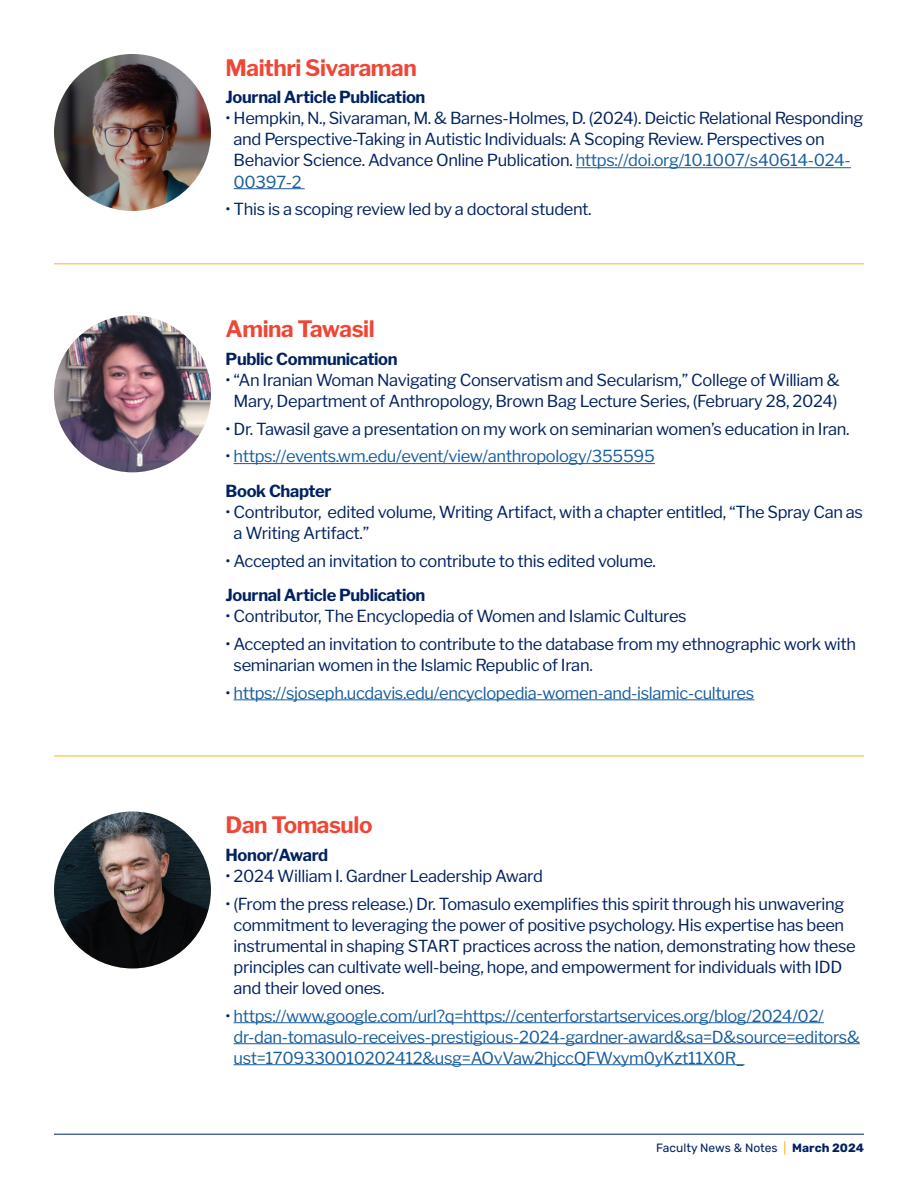
<style>
.page{position:relative;width:918px;height:1188px;background:#fff}
.page>*{position:absolute;margin:0;border:0;box-sizing:border-box;transform-origin:0 0}
.t1{font:700 22.5px "Libre Franklin";letter-spacing:-.02em;color:#ef4635}
.t2{font:16.5px/21px "Libre Franklin";letter-spacing:-.02em;color:#002160}
.t3{font:16.5px/21px "Libre Franklin";letter-spacing:-.02em;color:#175d9e}
.t4{font:700 16.5px "Libre Franklin";letter-spacing:-.02em;color:#002160}
.t5{font:12px "Rubik";color:#002160}
.s1{color:#175d9e}
.s2{color:#002160}
.s3{font-weight:700;color:#002160}
.s4{color:#fbb416}
.s5{font-weight:700}
</style>
<div class="page">
<hr style="left:54px;top:1134px;width:810px;height:1px;background:#002160">
<hr style="left:234px;top:463px;width:421px;height:1px;background:#175d9e">
<hr style="left:234px;top:699px;width:520px;height:1px;background:#175d9e">
<hr style="left:234px;top:1022px;width:590px;height:1px;background:#175d9e">
<hr style="left:234px;top:1043px;width:626px;height:1px;background:#175d9e">
<hr style="left:234px;top:1064px;width:511px;height:1px;background:#175d9e">
<img style="left:54px;top:315px;width:157px;height:157px;border-radius:78px">
<img style="left:54px;top:812px;width:157px;height:156px;border-radius:78px">
<hr style="left:54px;top:756px;width:810px;height:1px;background:#fbb416">
<hr style="left:54px;top:264px;width:810px;height:1px;background:#fbb416">
<hr style="left:576px;top:167px;width:275px;height:1px;background:#175d9e">
<hr style="left:234px;top:188px;width:71px;height:1px;background:#175d9e">
<img style="left:54px;top:54px;width:157px;height:157px;border-radius:78px">
<h1 class="t1" style="left:226px;top:50px;width:193px">Maithri Sivaraman</h1>
<p class="t4" style="left:226px;top:85px;width:201px">Journal Article Publication</p>
<p class="t2" style="left:234px;top:106px;width:631px;text-indent:-8px">• Hempkin, N., Sivaraman, M. &amp; Barnes-Holmes, D. (2024). Deictic Relational Responding and Perspective-Taking in Autistic Individuals: A Scoping Review. Perspectives on Behavior Science. Advance Online Publication. <span class="s1">https://doi.org/10.1007/s40614-024- 00397-2</span></p>
<p class="t2" style="left:226px;top:197px;width:368px">• This is a scoping review led by a doctoral student.</p>
<h1 class="t1" style="left:226px;top:311px;width:151px">Amina Tawasil</h1>
<p class="t4" style="left:226px;top:346px;width:174px">Public Communication</p>
<p class="t2" style="left:226px;top:368px;width:615px;text-align:center">• “An Iranian Woman Navigating Conservatism and Secularism,” College of William &amp;<br>Mary, Department of Anthropology, Brown Bag Lecture Series, (February 28, 2024)</p>
<p class="t2" style="left:226px;top:417px;width:626px">• Dr. Tawasil gave a presentation on my work on seminarian women’s education in Iran.</p>
<p class="t3" style="left:226px;top:438px;width:431px;line-height:34.5px"><span class="s2">•</span> https://events.wm.edu/event/view/anthropology/355595<br><span class="s3">Book Chapter</span></p>
<p class="t2" style="left:234px;top:500px;width:631px;text-indent:-8px">• Contributor, edited volume, Writing Artifact, with a chapter entitled, “The Spray Can as a Writing Artifact.”</p>
<p class="t2" style="left:226px;top:549px;width:432px">• Accepted an invitation to contribute to this edited volume.</p>
<p class="t4" style="left:226px;top:582px;width:201px">Journal Article Publication</p>
<p class="t2" style="left:226px;top:604px;width:463px">• Contributor, The Encyclopedia of Women and Islamic Cultures</p>
<p class="t2" style="left:234px;top:632px;width:624px;text-indent:-8px">• Accepted an invitation to contribute to the database from my ethnographic work with seminarian women in the Islamic Republic of Iran.</p>
<p class="t3" style="left:226px;top:681px;width:530px"><span class="s2">•</span> https://sjoseph.ucdavis.edu/encyclopedia-women-and-islamic-cultures</p>
<h1 class="t1" style="left:226px;top:807px;width:148px">Dan Tomasulo</h1>
<p class="t4" style="left:226px;top:842px;width:104px">Honor/Award</p>
<p class="t2" style="left:226px;top:864px;width:319px">• 2024 William I. Gardner Leadership Award</p>
<p class="t2" style="left:234px;top:892px;width:624px;text-indent:-8px">• (From the press release.) Dr. Tomasulo exemplifies this spirit through his unwavering commitment to leveraging the power of positive psychology. His expertise has been instrumental in shaping START practices across the nation, demonstrating how these principles can cultivate well-being, hope, and empowerment for individuals with IDD and their loved ones.</p>
<p class="t3" style="left:234px;top:1004px;width:628px;text-indent:-8px"><span class="s2">•</span> https://www.google.com/url?q=https://centerforstartservices.org/blog/2024/02/ dr-dan-tomasulo-receives-prestigious-2024-gardner-award&amp;sa=D&amp;source=editors&amp; ust=1709330010202412&amp;usg=AOvVaw2hjccQFWxym0yKzt11X0R_</p>
<p class="t5" style="left:656px;top:1141px;width:209px">Faculty News &amp; Notes <span class="s4">|</span> <span class="s5">March 2024</span></p>
</div>
